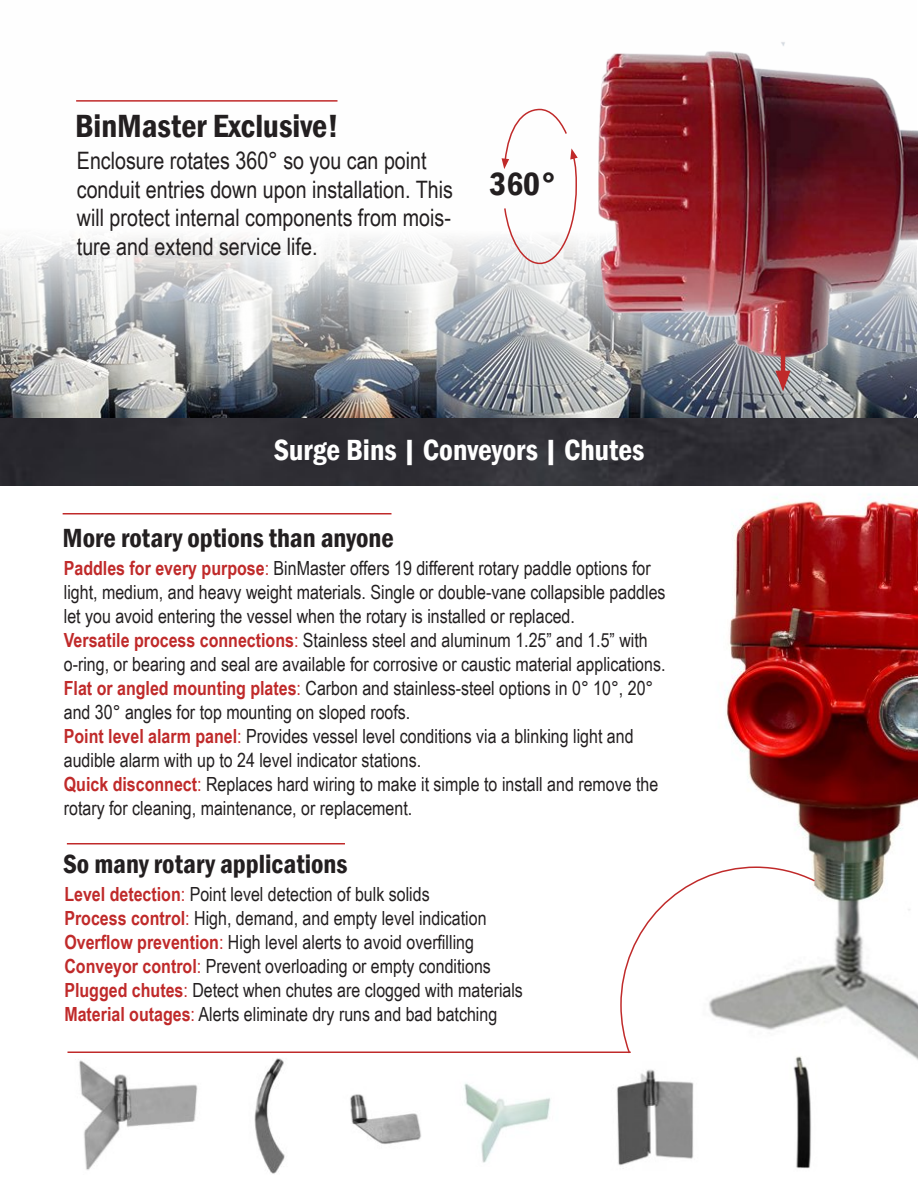
<style>
.page{position:relative;width:918px;height:1188px;background:#fff}
.page>*{position:absolute;margin:0;border:0;box-sizing:border-box;transform-origin:0 0}
.t1{font:600 condensed 33px "Franklin Gothic";color:#231f20}
.t2{font:600 condensed 30px "Franklin Gothic";color:#fff}
.t3{font:600 condensed 27px "Franklin Gothic";color:#231f20}
.t4{font:24px/28.8px "Arial Narrow";color:#231f20}
.t5{font:19.5px/24px "Arial Narrow";color:#231f20}
.s1{font-weight:700;color:#c02a2a}
.s2{color:#c02a2a}
</style>
<div class="page">
<img style="left:0;top:158px;width:917px;height:260px">
<img style="left:724px;top:494px;width:194px;height:566px">
<img style="left:350px;top:1094px;width:71px;height:50px">
<img style="left:0;top:418px;width:918px;height:68px">
<hr style="left:67px;top:843px;width:278px;height:1px;background:#c02a2a">
<hr style="left:63px;top:513px;width:329px;height:1px;background:#c02a2a">
<img style="left:79px;top:1060px;width:119px;height:110px">
<img style="left:235px;top:1051px;width:75px;height:123px">
<img style="left:577px;top:42px;width:341px;height:356px">
<svg style="left:502px;top:108px;width:76px;height:157px"></svg>
<img style="left:616px;top:1069px;width:78px;height:97px">
<img style="left:773px;top:1049px;width:64px;height:120px">
<img style="left:464px;top:1083px;width:87px;height:80px">
<hr style="left:76px;top:100px;width:262px;height:2px;background:#c02a2a">
<hr style="left:68px;top:1052px;width:563px;height:1px;background:#c02a2a">
<svg style="left:620px;top:866px;width:197px;height:189px"></svg>
<hr style="left:781px;top:351px;width:4px;height:28px;background:#c02a2a">
<svg style="left:775px;top:371px;width:16px;height:21px"></svg>
<h1 class="t1" style="left:75px;top:104px;width:265px">BinMaster Exclusive!</h1>
<p class="t4" style="left:77px;top:145px;width:378px">Enclosure rotates 360° so you can point conduit entries down upon installation. This will protect internal components from mois&shy;ture and extend service life.</p>
<h1 class="t1" style="left:490px;top:162px;width:69px">360°</h1>
<h2 class="t2" style="left:274px;top:430px;width:372px">Surge Bins | Conveyors | Chutes</h2>
<h3 class="t3" style="left:63px;top:520px;width:333px">More rotary options than anyone</h3>
<p class="t5" style="left:64px;top:555px;width:603px"><span class="s1">Paddles for every purpose</span><span class="s2">:</span> BinMaster offers 19 different rotary paddle options for light, medium, and heavy weight materials. Single or double-vane collapsible paddles let you avoid entering the vessel when the rotary is installed or replaced.<br><span class="s1">Versatile process connections</span><span class="s2">:</span> Stainless steel and aluminum 1.25” and 1.5” with o-ring, or bearing and seal are available for corrosive or caustic material applications.<br><span class="s1">Flat or angled mounting plates</span><span class="s2">:</span> Carbon and stainless-steel options in 0° 10°, 20° and 30° angles for top mounting on sloped roofs.<br><span class="s1">Point level alarm panel</span><span class="s2">:</span> Provides vessel level conditions via a blinking light and audible alarm with up to 24 level indicator stations.<br><span class="s1">Quick disconnect</span><span class="s2">:</span> Replaces hard wiring to make it simple to install and remove the rotary for cleaning, maintenance, or replacement.</p>
<h3 class="t3" style="left:63px;top:846px;width:286px">So many rotary applications</h3>
<p class="t5" style="left:64px;top:881px;width:460px"><span class="s1">Level detection</span><span class="s2">:</span> Point level detection of bulk solids<br><span class="s1">Process control</span><span class="s2">:</span> High, demand, and empty level indication <span class="s1">Overflow prevention</span><span class="s2">:</span> High level alerts to avoid overfilling <span class="s1">Conveyor control</span><span class="s2">:</span> Prevent overloading or empty conditions <span class="s1">Plugged chutes</span><span class="s2">:</span> Detect when chutes are clogged with materials <span class="s1">Material outages</span><span class="s2">:</span> Alerts eliminate dry runs and bad batching</p>
</div>
